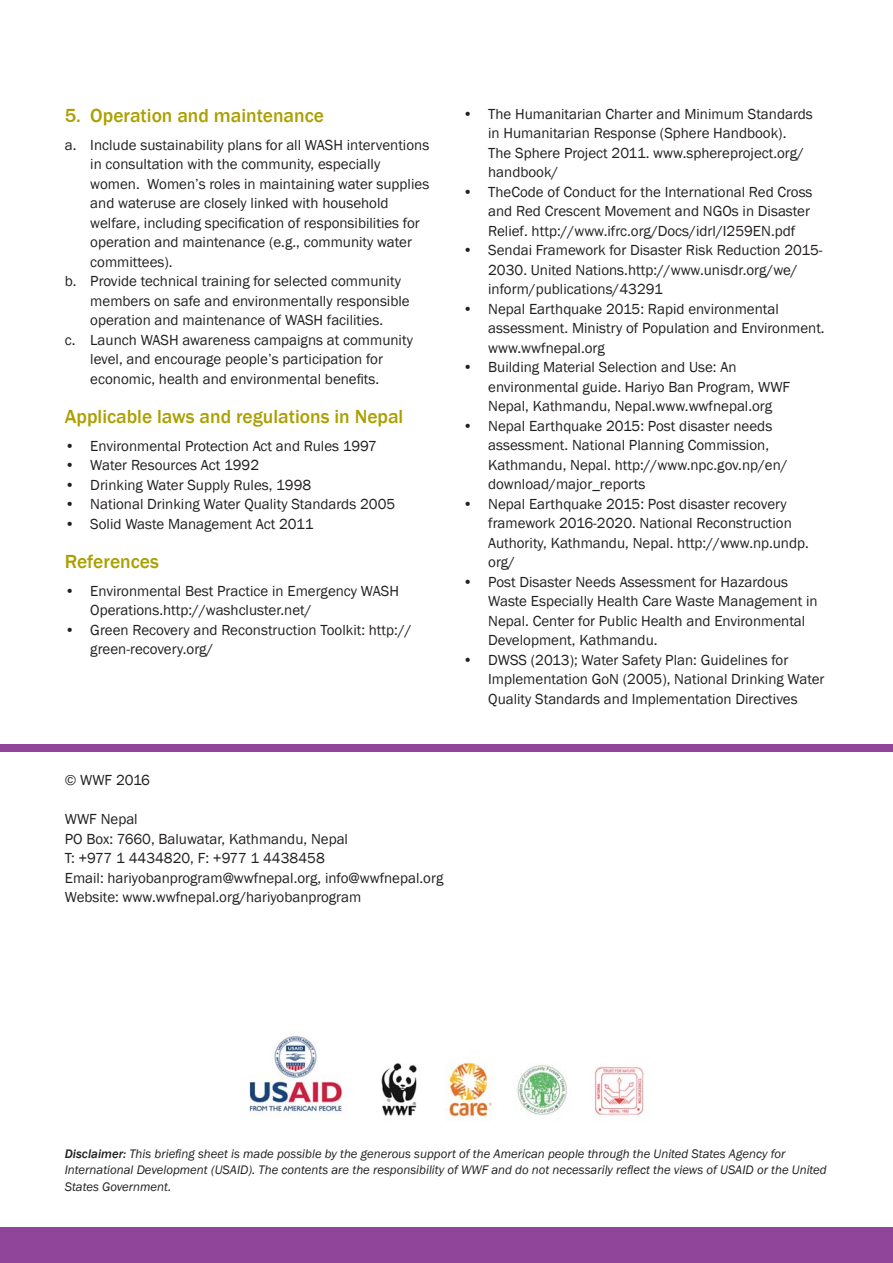
<style>
.page{position:relative;width:893px;height:1263px;background:#fff}
.page>*{position:absolute;margin:0;border:0;box-sizing:border-box;transform-origin:0 0}
.t1{font:500 19.5px "Franklin Gothic";color:#aba000}
.t2{font:15px/19.5px "Franklin Gothic";color:#231f20}
.t3{font:italic 12.75px/16.5px "Franklin Gothic";color:#231f20}
.s1{font-weight:500}
</style>
<div class="page">
<div style="left:0;top:1228px;width:893px;height:35px;background:#91459a"></div>
<div style="left:0;top:744px;width:893px;height:7px;background:#91459a"></div>
<img style="left:249px;top:1035px;width:395px;height:86px">
<h1 class="t1" style="left:65px;top:104px;width:261px">5. Operation and maintenance</h1>
<p class="t2" style="left:65px;top:135px;width:366px">a. Include sustainability plans for all WASH interventions</p>
<p class="t2" style="left:90px;top:154px;width:291px">in consultation with the community, especially</p>
<p class="t2" style="left:90px;top:174px;width:340px">women. Women’s roles in maintaining water supplies</p>
<p class="t2" style="left:90px;top:193px;width:300px">and wateruse are closely linked with household</p>
<p class="t2" style="left:90px;top:213px;width:331px">welfare, including specification of responsibilities for</p>
<p class="t2" style="left:90px;top:232px;width:323px">operation and maintenance (e.g., community water</p>
<p class="t2" style="left:90px;top:252px;width:84px">committees).</p>
<p class="t2" style="left:65px;top:271px;width:338px">b. Provide technical training for selected community</p>
<p class="t2" style="left:90px;top:291px;width:321px">members on safe and environmentally responsible</p>
<p class="t2" style="left:90px;top:310px;width:294px">operation and maintenance of WASH facilities.</p>
<p class="t2" style="left:65px;top:330px;width:350px">c. Launch WASH awareness campaigns at community</p>
<p class="t2" style="left:90px;top:349px;width:294px">level, and encourage people’s participation for</p>
<p class="t2" style="left:90px;top:369px;width:290px">economic, health and environmental benefits.</p>
<h1 class="t1" style="left:65px;top:405px;width:340px">Applicable laws and regulations in Nepal</h1>
<p class="t2" style="left:65px;top:436px;width:314px">• Environmental Protection Act and Rules 1997</p>
<p class="t2" style="left:65px;top:455px;width:196px">• Water Resources Act 1992</p>
<p class="t2" style="left:65px;top:475px;width:248px">• Drinking Water Supply Rules, 1998</p>
<p class="t2" style="left:65px;top:494px;width:332px">• National Drinking Water Quality Standards 2005</p>
<p class="t2" style="left:65px;top:514px;width:250px">• Solid Waste Management Act 2011</p>
<h1 class="t1" style="left:65px;top:550px;width:96px">References</h1>
<p class="t2" style="left:90px;top:581px;width:310px;text-indent:-26px">• Environmental Best Practice in Emergency WASH<br>Operations.http://washcluster.net/</p>
<p class="t2" style="left:90px;top:620px;width:323px;text-indent:-26px">• Green Recovery and Reconstruction Toolkit: http:// green-recovery.org/</p>
<p class="t2" style="left:488px;top:104px;width:326px;text-indent:-26px">• The Humanitarian Charter and Minimum Standards in Humanitarian Response (Sphere Handbook).<br>The Sphere Project 2011. www.sphereproject.org/ handbook/</p>
<p class="t2" style="left:488px;top:182px;width:326px;text-indent:-26px">• TheCode of Conduct for the International Red Cross and Red Crescent Movement and NGOs in Disaster<br>Relief. http://www.ifrc.org/Docs/idrl/I259EN.pdf</p>
<p class="t2" style="left:488px;top:240px;width:336px;text-indent:-26px">• Sendai Framework for Disaster Risk Reduction 2015-<br>2030. United Nations.http://www.unisdr.org/we/ inform/publications/43291</p>
<p class="t2" style="left:488px;top:299px;width:338px;text-indent:-26px">• Nepal Earthquake 2015: Rapid environmental assessment. Ministry of Population and Environment. www.wwfnepal.org</p>
<p class="t2" style="left:488px;top:357px;width:304px;text-indent:-26px">• Building Material Selection and Use: An environmental guide. Hariyo Ban Program, WWF<br>Nepal, Kathmandu, Nepal.www.wwfnepal.org</p>
<p class="t2" style="left:488px;top:416px;width:301px;text-indent:-26px">• Nepal Earthquake 2015: Post disaster needs assessment. National Planning Commission, Kathmandu, Nepal. http://www.npc.gov.np/en/ download/major_reports</p>
<p class="t2" style="left:488px;top:494px;width:322px;text-indent:-26px">• Nepal Earthquake 2015: Post disaster recovery framework 2016-2020. National Reconstruction Authority, Kathmandu, Nepal. http://www.np.undp. org/</p>
<p class="t2" style="left:488px;top:572px;width:331px;text-indent:-26px">• Post Disaster Needs Assessment for Hazardous Waste Especially Health Care Waste Management in Nepal. Center for Public Health and Environmental Development, Kathmandu.</p>
<p class="t2" style="left:488px;top:650px;width:338px;text-indent:-26px">• DWSS (2013); Water Safety Plan: Guidelines for<br>Implementation GoN (2005), National Drinking Water<br>Quality Standards and Implementation Directives</p>
<p class="t2" style="left:65px;top:770px;width:87px">© WWF 2016</p>
<p class="t2" style="left:65px;top:809px;width:380px">WWF Nepal<br>PO Box: 7660, Baluwatar, Kathmandu, Nepal<br>T: +977 1 4434820, F: +977 1 4438458<br>Email: hariyobanprogram@wwfnepal.org, info@wwfnepal.org Website: www.wwfnepal.org/hariyobanprogram</p>
<p class="t3" style="left:65px;top:1145px;width:763px"><span class="s1">Disclaimer:</span> This briefing sheet is made possible by the generous support of the American people through the United States Agency for<br>International Development (USAID). The contents are the responsibility of WWF and do not necessarily reflect the views of USAID or the United<br>States Government.</p>
</div>
